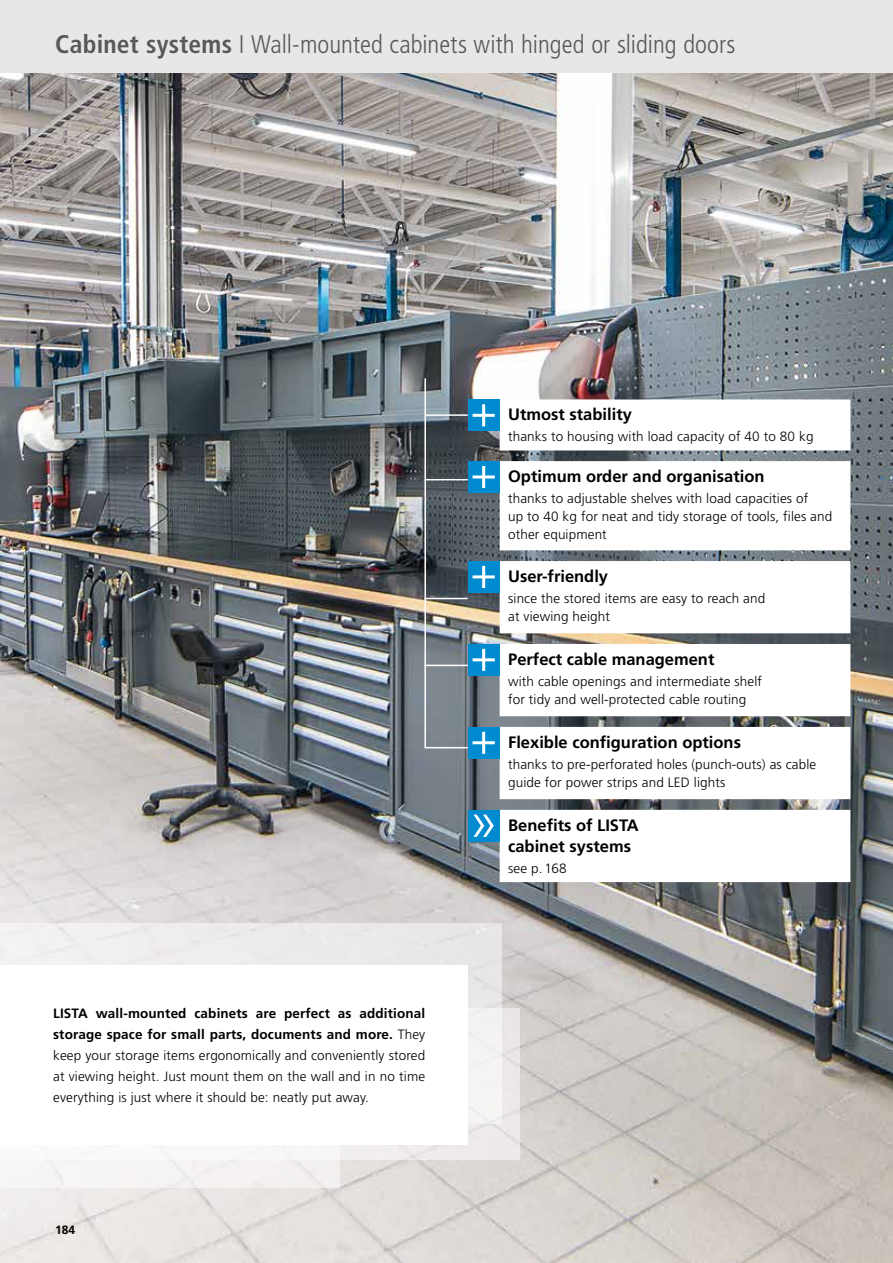
<style>
.page{position:relative;width:893px;height:1263px;background:#fff}
.page>*{position:absolute;margin:0;border:0;box-sizing:border-box;transform-origin:0 0}
.t1{font:300 condensed 25.5px "Frutiger LT Std";letter-spacing:.005em;color:#58585a}
.t2{font:700 16.5px/21.8px "Frutiger LT Std";color:#000}
.t3{font:300 13.5px/18px "Frutiger LT Std";letter-spacing:.01em;color:#000}
.t4{font:700 12px "Frutiger LT Std";color:#000}
.s1{font-weight:700}
</style>
<div class="page">
<img style="left:0;top:72px;width:893px;height:1191px">
<div style="left:0;top:1145px;width:340px;height:42px;background:#f5f3f3"></div>
<svg style="left:0;top:1008px;width:520px;height:152px;fill:#f2f0ee"></svg>
<div style="left:0;top:923px;width:502px;height:201px;background:#eeebec"></div>
<div style="left:0;top:965px;width:468px;height:179px;background:#fff"></div>
<svg style="left:500px;top:399px;width:350px;height:483px"></svg>
<div style="left:468px;top:399px;width:32px;height:32px;background:#008bd0"></div>
<div style="left:468px;top:461px;width:32px;height:32px;background:#008bd0"></div>
<div style="left:468px;top:561px;width:32px;height:32px;background:#008bd0"></div>
<div style="left:468px;top:644px;width:32px;height:32px;background:#008bd0"></div>
<div style="left:468px;top:727px;width:32px;height:32px;background:#008bd0"></div>
<svg style="left:424px;top:377px;width:71px;height:377px"></svg>
<div style="left:468px;top:810px;width:32px;height:32px;background:#008bd0"></div>
<svg style="left:473px;top:815px;width:21px;height:22px"></svg>
<div style="left:0;top:0;width:893px;height:72px;background:#e7e7e8"></div>
<hr style="left:424px;top:598px;width:44px;height:1px;background:#fff">
<hr style="left:424px;top:665px;width:44px;height:1px;background:#fff">
<h1 class="t1" style="left:55px;top:30px;width:682px"><span class="s1">Cabinet systems</span> I Wall-mounted cabinets with hinged or sliding doors</h1>
<p class="t3" style="left:53px;top:1003px;width:374px;line-height:21px;text-align:justify"><span class="s1">LISTA wall-mounted cabinets are perfect as additional storage space for small parts, documents and more.</span> They keep your storage items ergonomically and conveniently stored at viewing height. Just mount them on the wall and in no time everything is just where it should be: neatly put away.</p>
<p class="t4" style="left:55px;top:1221px;width:22px">184</p>
<p class="t2" style="left:508px;top:404px;width:125px">Utmost stability</p>
<p class="t3" style="left:508px;top:428px;width:307px">thanks to housing with load capacity of 40 to 80 kg</p>
<p class="t2" style="left:508px;top:465px;width:258px">Optimum order and organisation</p>
<p class="t3" style="left:508px;top:489px;width:326px">thanks to adjustable shelves with load capacities of<br>up to 40 kg for neat and tidy storage of tools, files and other equipment</p>
<p class="t2" style="left:508px;top:565px;width:101px">User-friendly</p>
<p class="t3" style="left:508px;top:589px;width:259px">since the stored items are easy to reach and at viewing height</p>
<p class="t2" style="left:508px;top:648px;width:208px">Perfect cable management</p>
<p class="t3" style="left:508px;top:672px;width:255px">with cable openings and intermediate shelf for tidy and well-protected cable routing</p>
<p class="t2" style="left:508px;top:731px;width:234px">Flexible configuration options</p>
<p class="t3" style="left:508px;top:755px;width:310px">thanks to pre-perforated holes (punch-outs) as cable guide for power strips and LED lights</p>
<p class="t2" style="left:508px;top:814px;width:132px">Benefits of LISTA cabinet systems</p>
<p class="t3" style="left:508px;top:860px;width:60px">see p. 168</p>
</div>
